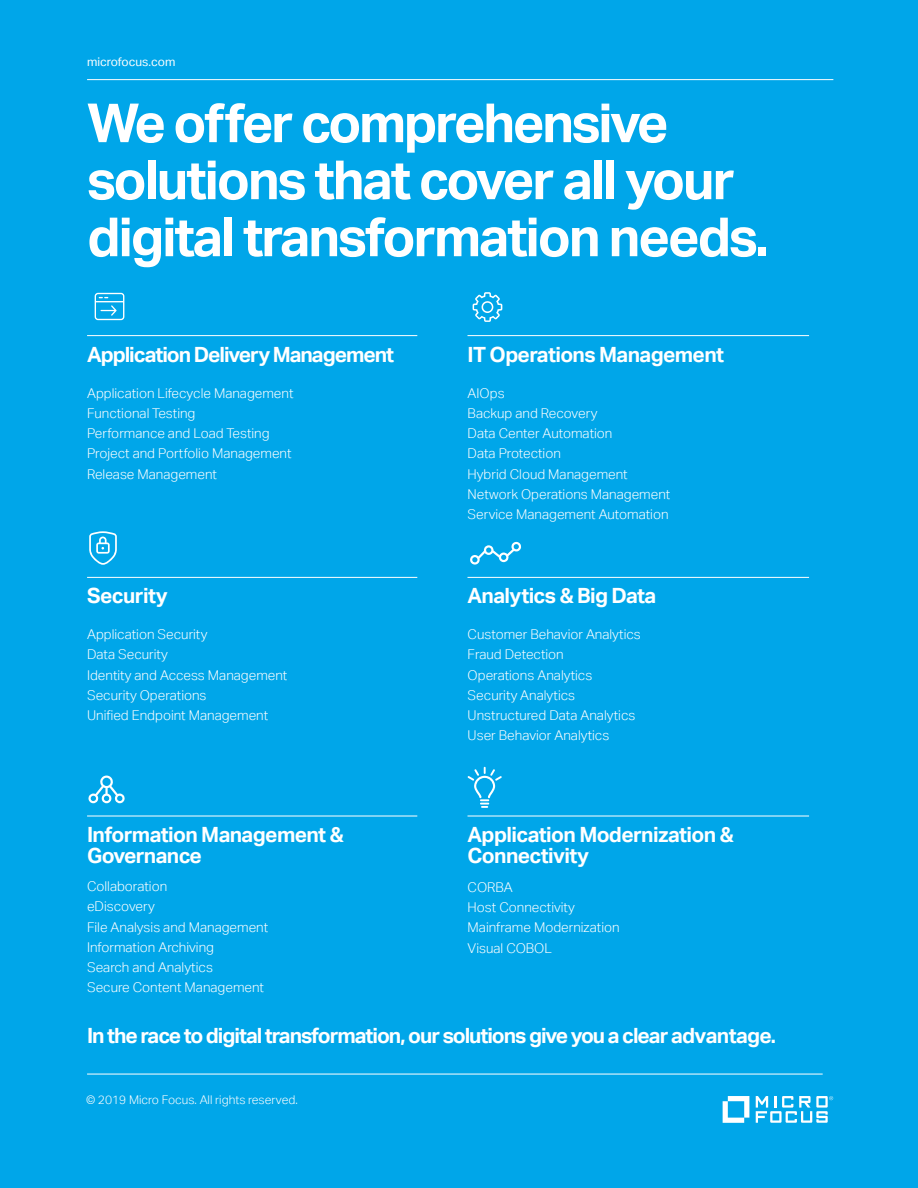
<style>
.page{position:relative;width:918px;height:1188px;background:#00a6e9}
.page>*{position:absolute;margin:0;border:0;box-sizing:border-box;transform-origin:0 0}
.t1{font:700 54px/57px "Aktiv Grotesk";letter-spacing:-.04em;color:#fff}
.t2{font:700 21px/21px "Aktiv Grotesk";letter-spacing:-.03em;color:#fff}
.t3{font:700 21px "Aktiv Grotesk";letter-spacing:-.05em;color:#fff}
.t4{font:300 13.5px/20.2px "Aktiv Grotesk";color:#fff}
.t5{font:300 12px "Aktiv Grotesk";color:#fff}
.t6{font:12px "Aktiv Grotesk";color:#fff}
</style>
<div class="page">
<hr style="left:87px;top:79px;width:746px;height:1px;background:#fff">
<hr style="left:87px;top:335px;width:330px;height:1px;background:#fff">
<hr style="left:87px;top:577px;width:330px;height:1px;background:#fff">
<hr style="left:87px;top:816px;width:330px;height:1px;background:#fff">
<hr style="left:468px;top:335px;width:341px;height:1px;background:#fff">
<hr style="left:468px;top:577px;width:341px;height:1px;background:#fff">
<hr style="left:468px;top:816px;width:341px;height:1px;background:#fff">
<hr style="left:87px;top:1074px;width:736px;height:1px;background:#fff">
<svg style="left:723px;top:1096px;width:26px;height:27px"></svg>
<svg style="left:756px;top:1096px;width:77px;height:27px"></svg>
<svg style="left:95px;top:293px;width:29px;height:27px"></svg>
<svg style="left:473px;top:292px;width:29px;height:30px"></svg>
<svg style="left:89px;top:531px;width:28px;height:34px"></svg>
<svg style="left:470px;top:542px;width:51px;height:23px"></svg>
<svg style="left:88px;top:776px;width:37px;height:27px"></svg>
<svg style="left:468px;top:767px;width:34px;height:41px"></svg>
<p class="t6" style="left:87px;top:55px;width:90px">microfocus.com</p>
<h1 class="t1" style="left:87px;top:95px;width:684px">We offer comprehensive solutions that cover all your digital transformation needs.</h1>
<h2 class="t3" style="left:87px;top:342px;width:308px">Application Delivery Management</h2>
<p class="t4" style="left:87px;top:383px;width:208px">Application Lifecycle Management<br>Functional Testing<br>Performance and Load Testing<br>Project and Portfolio Management<br>Release Management</p>
<h2 class="t2" style="left:87px;top:585px;width:82px">Security</h2>
<p class="t4" style="left:87px;top:624px;width:202px">Application Security<br>Data Security<br>Identity and Access Management<br>Security Operations<br>Unified Endpoint Management</p>
<h2 class="t2" style="left:87px;top:825px;width:258px">Information Management &amp;<br>Governance</h2>
<p class="t4" style="left:87px;top:876px;width:183px">Collaboration<br>eDiscovery<br>File Analysis and Management<br>Information Archiving<br>Search and Analytics<br>Secure Content Management</p>
<h2 class="t2" style="left:468px;top:344px;width:258px">IT Operations Management</h2>
<p class="t4" style="left:468px;top:383px;width:204px">AIOps<br>Backup and Recovery<br>Data Center Automation<br>Data Protection<br>Hybrid Cloud Management<br>Network Operations Management<br>Service Management Automation</p>
<h2 class="t2" style="left:468px;top:585px;width:190px">Analytics &amp; Big Data</h2>
<p class="t4" style="left:468px;top:624px;width:175px">Customer Behavior Analytics<br>Fraud Detection<br>Operations Analytics<br>Security Analytics<br>Unstructured Data Analytics<br>User Behavior Analytics</p>
<h2 class="t2" style="left:468px;top:825px;width:268px">Application Modernization &amp;<br>Connectivity</h2>
<p class="t4" style="left:468px;top:877px;width:154px">CORBA<br>Host Connectivity<br>Mainframe Modernization<br>Visual COBOL</p>
<h2 class="t3" style="left:87px;top:1023px;width:691px">In the race to digital transformation, our solutions give you a clear advantage.</h2>
<p class="t5" style="left:86px;top:1093px;width:213px">© 2019 Micro Focus. All rights reserved.</p>
</div>
